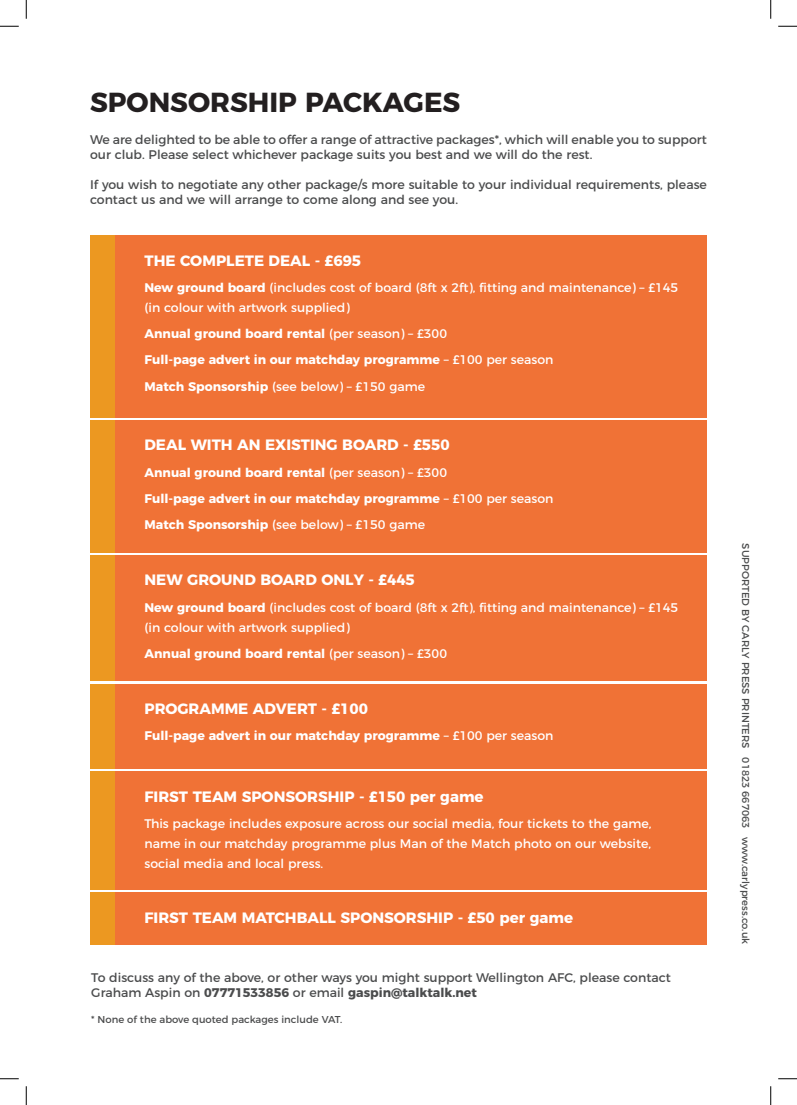
<style>
.page{position:relative;width:797px;height:1105px;background:#fff}
.page>*{position:absolute;margin:0;border:0;box-sizing:border-box;transform-origin:0 0}
.t1{font:700 27.5px "Montserrat";color:#231f20}
.t2{font:700 15px "Montserrat";color:#fff}
.t3{font:12.5px/20px "Montserrat";color:#fff}
.t4{font:12.5px/15px "Montserrat";color:#4b4c4d}
.t5{font:700 12.5px "Montserrat";color:#fff}
.t6{font:10px "Montserrat";color:#4b4c4d}
.s1{font-weight:700}
.s2{font-weight:400}
</style>
<div class="page">
<div style="left:90px;top:235px;width:617px;height:182px;background:#f07236"></div>
<div style="left:90px;top:684px;width:617px;height:84px;background:#f07236"></div>
<div style="left:90px;top:771px;width:617px;height:119px;background:#f07236"></div>
<div style="left:90px;top:892px;width:617px;height:53px;background:#f07236"></div>
<div style="left:90px;top:420px;width:617px;height:133px;background:#f07236"></div>
<div style="left:90px;top:555px;width:617px;height:126px;background:#f07236"></div>
<div style="left:90px;top:235px;width:25px;height:182px;background:#ec9821"></div>
<div style="left:90px;top:684px;width:25px;height:84px;background:#ec9821"></div>
<div style="left:90px;top:771px;width:25px;height:119px;background:#ec9821"></div>
<div style="left:90px;top:892px;width:25px;height:53px;background:#ec9821"></div>
<div style="left:90px;top:420px;width:25px;height:133px;background:#ec9821"></div>
<div style="left:90px;top:555px;width:25px;height:126px;background:#ec9821"></div>
<svg style="left:0;top:25px;width:19px;height:2px"></svg>
<svg style="left:778px;top:25px;width:19px;height:2px"></svg>
<svg style="left:0;top:1078px;width:19px;height:1px"></svg>
<svg style="left:778px;top:1078px;width:19px;height:1px"></svg>
<svg style="left:25px;top:0;width:2px;height:19px"></svg>
<svg style="left:25px;top:1086px;width:2px;height:19px"></svg>
<svg style="left:770px;top:0;width:1px;height:19px"></svg>
<svg style="left:770px;top:1086px;width:1px;height:19px"></svg>
<p class="t1" style="left:90px;top:79px;width:372px">SPONSORSHIP PACKAGES</p>
<p class="t4" style="left:90px;top:131px;width:618px">We are delighted to be able to offer a range of attractive packages*, which will enable you to support our club. Please select whichever package suits you best and we will do the rest.</p>
<p class="t4" style="left:90px;top:176px;width:618px">If you wish to negotiate any other package/s more suitable to your individual requirements, please contact us and we will arrange to come along and see you.</p>
<p class="t2" style="left:144px;top:248px;width:218px">THE COMPLETE DEAL - £695</p>
<p class="t3" style="left:144px;top:276px;width:535px"><span class="s1">New ground board</span> (includes cost of board (8ft x 2ft), fitting and maintenance) – £145 (in colour with artwork supplied)</p>
<p class="t5" style="left:144px;top:323px;width:304px">Annual ground board rental <span class="s2">(per season) – £300</span></p>
<p class="t5" style="left:144px;top:350px;width:410px">Full-page advert in our matchday programme <span class="s2">– £100 per season</span></p>
<p class="t3" style="left:144px;top:375px;width:282px"><span class="s1">Match Sponsorship</span> (see below) – £150 game</p>
<p class="t2" style="left:144px;top:433px;width:306px">DEAL WITH AN EXISTING BOARD - £550</p>
<p class="t5" style="left:144px;top:462px;width:304px">Annual ground board rental <span class="s2">(per season) – £300</span></p>
<p class="t5" style="left:144px;top:488px;width:410px">Full-page advert in our matchday programme <span class="s2">– £100 per season</span></p>
<p class="t3" style="left:144px;top:514px;width:282px"><span class="s1">Match Sponsorship</span> (see below) – £150 game</p>
<p class="t2" style="left:144px;top:568px;width:272px">NEW GROUND BOARD ONLY - £445</p>
<p class="t3" style="left:144px;top:596px;width:535px"><span class="s1">New ground board</span> (includes cost of board (8ft x 2ft), fitting and maintenance) – £145 (in colour with artwork supplied)</p>
<p class="t5" style="left:144px;top:643px;width:304px">Annual ground board rental <span class="s2">(per season) – £300</span></p>
<p class="t2" style="left:144px;top:696px;width:225px">PROGRAMME ADVERT - £100</p>
<p class="t5" style="left:144px;top:726px;width:410px">Full-page advert in our matchday programme <span class="s2">– £100 per season</span></p>
<p class="t2" style="left:144px;top:784px;width:340px">FIRST TEAM SPONSORSHIP - £150 per game</p>
<p class="t3" style="left:144px;top:812px;width:508px;text-align:justify">This package includes exposure across our social media, four tickets to the game, name in our matchday programme plus Man of the Match photo on our website, social media and local press.</p>
<p class="t2" style="left:144px;top:905px;width:430px">FIRST TEAM MATCHBALL SPONSORSHIP - £50 per game</p>
<p class="t4" style="left:91px;top:969px;width:581px">To discuss any of the above, or other ways you might support Wellington AFC, please contact<br>Graham Aspin on <span class="s1">07771533856</span> or email <span class="s1">gaspin@talktalk.net</span></p>
<p class="t6" style="left:91px;top:1011px;width:253px">* None of the above quoted packages include VAT.</p>
<p class="t6" style="left:753px;top:543px;width:402px;rotate:90deg">SUPPORTED BY CARLY PRESS PRINTERS 01823 667063 www.carlypress.co.uk</p>
</div>
